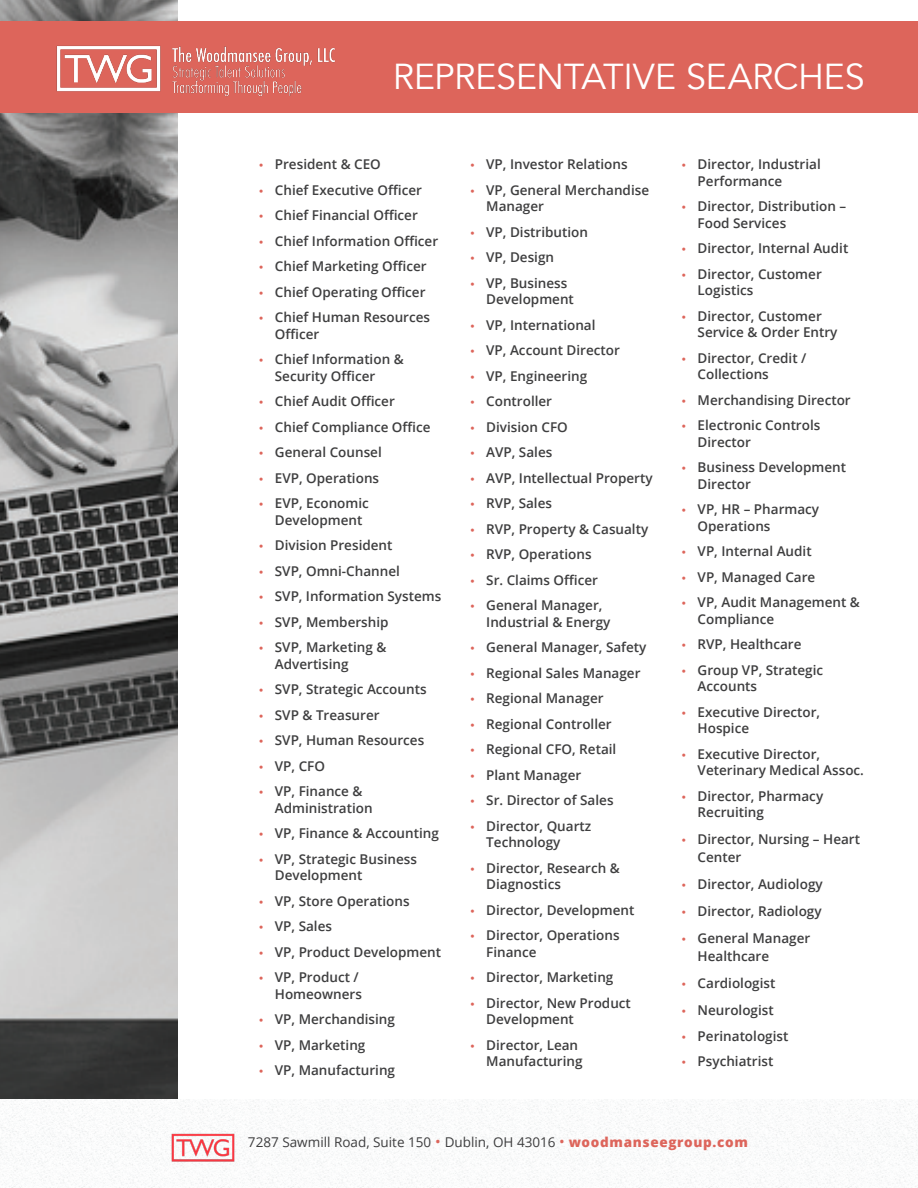
<style>
.page{position:relative;width:918px;height:1188px;background:#fff}
.page>*{position:absolute;margin:0;border:0;box-sizing:border-box;transform-origin:0 0}
.t1{font:36px "Avenir";letter-spacing:-.01em;color:#fff}
.t2{font:600 13.5px/16.5px "Open Sans";color:#3e3e3f}
.t3{font:13.5px "Open Sans";color:#3e3e3f}
.s1{font-size:15px;color:#dd655b}
.s2{font-weight:800;color:#dd655b}
</style>
<div class="page">
<img style="left:0;top:0;width:178px;height:1100px">
<div style="left:0;top:21px;width:918px;height:91px;background:#dd655b"></div>
<img style="left:56px;top:45px;width:279px;height:52px">
<img style="left:168px;top:1134px;width:70px;height:28px">
<p class="t1" style="left:393px;top:55px;width:473px">REPRESENTATIVE SEARCHES</p>
<p class="t2" style="left:275px;top:156px;width:108px">President &amp; CEO</p>
<p class="t2" style="left:275px;top:181px;width:149px">Chief Executive Officer</p>
<p class="t2" style="left:275px;top:207px;width:145px">Chief Financial Officer</p>
<p class="t2" style="left:275px;top:232px;width:165px">Chief Information Officer</p>
<p class="t2" style="left:275px;top:258px;width:153px">Chief Marketing Officer</p>
<p class="t2" style="left:275px;top:283px;width:152px">Chief Operating Officer</p>
<p class="t2" style="left:275px;top:309px;width:157px">Chief Human Resources<br>Officer</p>
<p class="t2" style="left:275px;top:351px;width:130px">Chief Information &amp;<br>Security Officer</p>
<p class="t2" style="left:275px;top:393px;width:122px">Chief Audit Officer</p>
<p class="t2" style="left:275px;top:418px;width:157px">Chief Compliance Office</p>
<p class="t2" style="left:275px;top:444px;width:108px">General Counsel</p>
<p class="t2" style="left:275px;top:469px;width:106px">EVP, Operations</p>
<p class="t2" style="left:275px;top:495px;width:95px">EVP, Economic<br>Development</p>
<p class="t2" style="left:275px;top:537px;width:119px">Division President</p>
<p class="t2" style="left:275px;top:562px;width:127px">SVP, Omni-Channel</p>
<p class="t2" style="left:275px;top:588px;width:168px">SVP, Information Systems</p>
<p class="t2" style="left:275px;top:613px;width:115px">SVP, Membership</p>
<p class="t2" style="left:275px;top:639px;width:113px">SVP, Marketing &amp;<br>Advertising</p>
<p class="t2" style="left:275px;top:681px;width:153px">SVP, Strategic Accounts</p>
<p class="t2" style="left:275px;top:706px;width:106px">SVP &amp; Treasurer</p>
<p class="t2" style="left:275px;top:732px;width:151px">SVP, Human Resources</p>
<p class="t2" style="left:275px;top:757px;width:52px">VP, CFO</p>
<p class="t2" style="left:275px;top:783px;width:99px">VP, Finance &amp;<br>Administration</p>
<p class="t2" style="left:275px;top:825px;width:166px">VP, Finance &amp; Accounting</p>
<p class="t2" style="left:275px;top:850px;width:144px">VP, Strategic Business<br>Development</p>
<p class="t2" style="left:275px;top:892px;width:136px">VP, Store Operations</p>
<p class="t2" style="left:275px;top:918px;width:59px">VP, Sales</p>
<p class="t2" style="left:275px;top:943px;width:168px">VP, Product Development</p>
<p class="t2" style="left:275px;top:969px;width:89px">VP, Product /<br>Homeowners</p>
<p class="t2" style="left:275px;top:1011px;width:122px">VP, Merchandising</p>
<p class="t2" style="left:275px;top:1036px;width:92px">VP, Marketing</p>
<p class="t2" style="left:275px;top:1062px;width:122px">VP, Manufacturing</p>
<p class="t2" style="left:486px;top:156px;width:143px">VP, Investor Relations</p>
<p class="t2" style="left:486px;top:181px;width:164px">VP, General Merchandise<br>Manager</p>
<p class="t2" style="left:486px;top:223px;width:103px">VP, Distribution</p>
<p class="t2" style="left:486px;top:249px;width:69px">VP, Design</p>
<p class="t2" style="left:486px;top:274px;width:89px">VP, Business<br>Development</p>
<p class="t2" style="left:486px;top:316px;width:111px">VP, International</p>
<p class="t2" style="left:486px;top:342px;width:135px">VP, Account Director</p>
<p class="t2" style="left:486px;top:367px;width:102px">VP, Engineering</p>
<p class="t2" style="left:486px;top:393px;width:67px">Controller</p>
<p class="t2" style="left:486px;top:418px;width:83px">Division CFO</p>
<p class="t2" style="left:486px;top:444px;width:68px">AVP, Sales</p>
<p class="t2" style="left:486px;top:469px;width:168px">AVP, Intellectual Property</p>
<p class="t2" style="left:486px;top:495px;width:67px">RVP, Sales</p>
<p class="t2" style="left:486px;top:520px;width:164px">RVP, Property &amp; Casualty</p>
<p class="t2" style="left:486px;top:546px;width:107px">RVP, Operations</p>
<p class="t2" style="left:486px;top:571px;width:113px">Sr. Claims Officer</p>
<p class="t2" style="left:486px;top:597px;width:126px">General Manager,<br>Industrial &amp; Energy</p>
<p class="t2" style="left:486px;top:639px;width:162px">General Manager, Safety</p>
<p class="t2" style="left:486px;top:664px;width:156px">Regional Sales Manager</p>
<p class="t2" style="left:486px;top:690px;width:119px">Regional Manager</p>
<p class="t2" style="left:486px;top:715px;width:127px">Regional Controller</p>
<p class="t2" style="left:486px;top:741px;width:132px">Regional CFO, Retail</p>
<p class="t2" style="left:486px;top:766px;width:97px">Plant Manager</p>
<p class="t2" style="left:486px;top:792px;width:129px">Sr. Director of Sales</p>
<p class="t2" style="left:486px;top:817px;width:107px">Director, Quartz<br>Technology</p>
<p class="t2" style="left:486px;top:859px;width:135px">Director, Research &amp;<br>Diagnostics</p>
<p class="t2" style="left:486px;top:901px;width:150px">Director, Development</p>
<p class="t2" style="left:486px;top:927px;width:135px">Director, Operations<br>Finance</p>
<p class="t2" style="left:486px;top:969px;width:129px">Director, Marketing</p>
<p class="t2" style="left:486px;top:994px;width:146px">Director, New Product<br>Development</p>
<p class="t2" style="left:486px;top:1036px;width:98px">Director, Lean<br>Manufacturing</p>
<p class="t2" style="left:698px;top:156px;width:125px">Director, Industrial<br>Performance</p>
<p class="t2" style="left:698px;top:198px;width:150px">Director, Distribution –<br>Food Services</p>
<p class="t2" style="left:698px;top:240px;width:152px">Director, Internal Audit</p>
<p class="t2" style="left:698px;top:265px;width:126px">Director, Customer<br>Logistics</p>
<p class="t2" style="left:698px;top:307px;width:141px">Director, Customer<br>Service &amp; Order Entry</p>
<p class="t2" style="left:698px;top:349px;width:110px">Director, Credit /<br>Collections</p>
<p class="t2" style="left:698px;top:391px;width:155px">Merchandising Director</p>
<p class="t2" style="left:698px;top:417px;width:124px">Electronic Controls<br>Director</p>
<p class="t2" style="left:698px;top:459px;width:150px">Business Development<br>Director</p>
<p class="t2" style="left:698px;top:501px;width:123px">VP, HR – Pharmacy<br>Operations</p>
<p class="t2" style="left:698px;top:543px;width:116px">VP, Internal Audit</p>
<p class="t2" style="left:698px;top:568px;width:119px">VP, Managed Care</p>
<p class="t2" style="left:698px;top:594px;width:164px">VP, Audit Management &amp;<br>Compliance</p>
<p class="t2" style="left:698px;top:636px;width:105px">RVP, Healthcare</p>
<p class="t2" style="left:698px;top:661px;width:127px">Group VP, Strategic<br>Accounts</p>
<p class="t2" style="left:698px;top:703px;width:124px">Executive Director,<br>Hospice</p>
<p class="t2" style="left:698px;top:745px;width:168px">Executive Director,<br>Veterinary Medical Assoc.</p>
<p class="t2" style="left:698px;top:787px;width:127px">Director, Pharmacy<br>Recruiting</p>
<p class="t2" style="left:698px;top:830px;width:164px;line-height:18px">Director, Nursing – Heart<br>Center</p>
<p class="t2" style="left:698px;top:876px;width:127px">Director, Audiology</p>
<p class="t2" style="left:698px;top:903px;width:126px">Director, Radiology</p>
<p class="t2" style="left:698px;top:929px;width:114px;line-height:18px">General Manager<br>Healthcare</p>
<p class="t2" style="left:698px;top:975px;width:79px">Cardiologist</p>
<p class="t2" style="left:698px;top:1002px;width:78px">Neurologist</p>
<p class="t2" style="left:698px;top:1027px;width:92px">Perinatologist</p>
<p class="t2" style="left:698px;top:1053px;width:77px">Psychiatrist</p>
<p class="t3" style="left:248px;top:1133px;width:501px">7287 Sawmill Road, Suite 150 <span class="s1">•</span> Dublin, OH 43016 <span class="s1">•</span> <span class="s2">woodmanseegroup.com</span></p>
</div>
